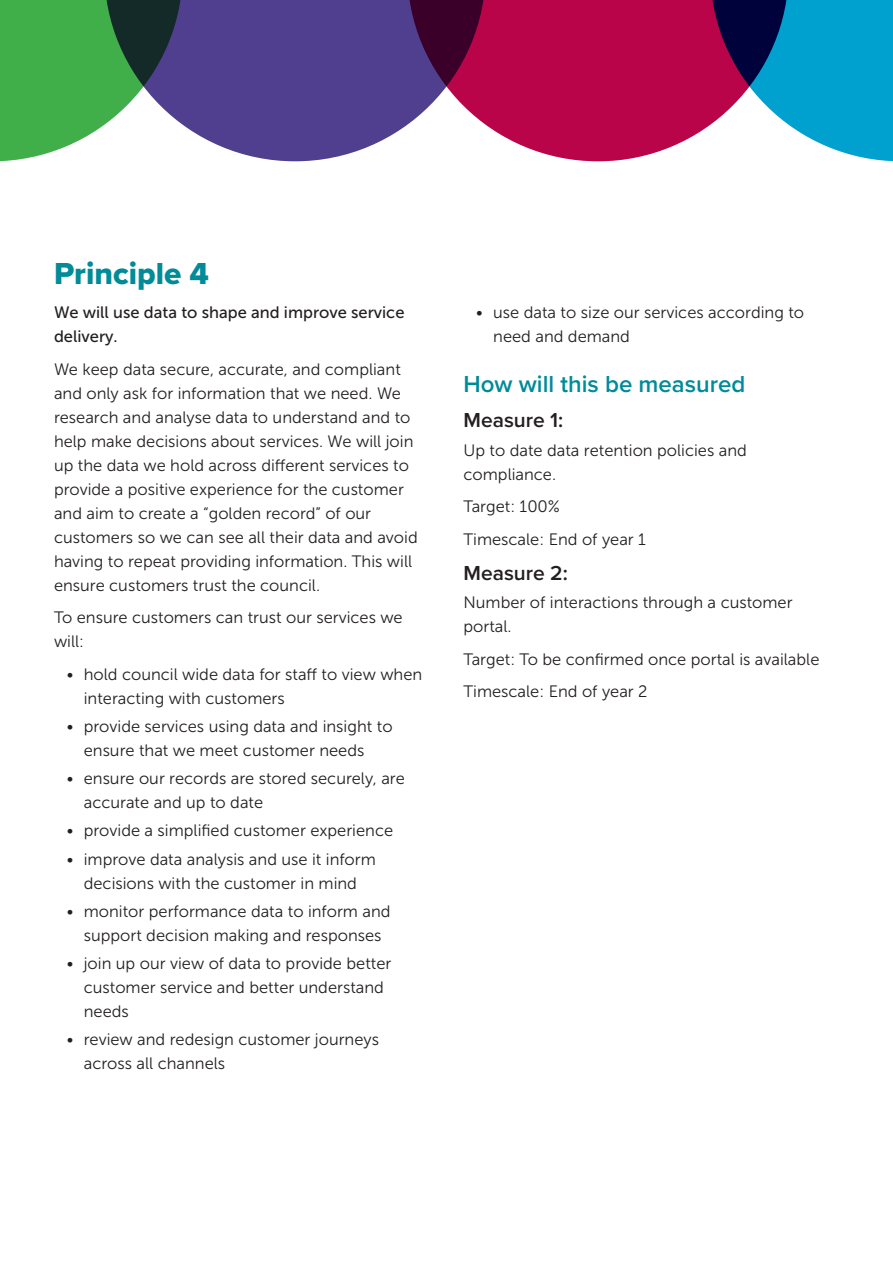
<style>
.page{position:relative;width:893px;height:1263px;background:#fff}
.page>*{position:absolute;margin:0;border:0;box-sizing:border-box;transform-origin:0 0}
.t1{font:31.5px "Proxima Nova Extrabld";color:#008b99}
.t2{font:600 24px "Proxima Nova";color:#008b99}
.t3{font:600 21px "Proxima Nova";color:#231f20}
.Body{font:16.5px/24px "Museo Sans 300";color:#231f20}
.Body-2{font:16.5px/24px "Museo Sans 500";color:#231f20}
</style>
<div class="page">
<svg style="left:789px;top:0;width:104px;height:161px;background:#14a7d2"></svg>
<svg style="left:486px;top:0;width:303px;height:161px;background:#ac2d67"></svg>
<svg style="left:0;top:0;width:104px;height:161px;background:#4db356"></svg>
<svg style="left:104px;top:0;width:382px;height:161px;fill:#503f8e"></svg>
<h1 class="t1" style="left:54px;top:250px;width:156px">Principle 4</h1>
<p class="Body-2" style="left:54px;top:300px;width:352px">We will use data to shape and improve service delivery.</p>
<p class="Body" style="left:54px;top:357px;width:365px">We keep data secure, accurate, and compliant and only ask for information that we need. We research and analyse data to understand and to help make decisions about services. We will join up the data we hold across different services to provide a positive experience for the customer and aim to create a “golden record” of our customers so we can see all their data and avoid having to repeat providing information. This will ensure customers trust the council.</p>
<p class="Body" style="left:54px;top:606px;width:350px">To ensure customers can trust our services we will:</p>
<p class="Body" style="left:84px;top:662px;width:340px;text-indent:-17px">• hold council wide data for staff to view when interacting with customers</p>
<p class="Body" style="left:84px;top:714px;width:310px;text-indent:-17px">• provide services using data and insight to ensure that we meet customer needs</p>
<p class="Body" style="left:84px;top:767px;width:323px;text-indent:-17px">• ensure our records are stored securely, are accurate and up to date</p>
<p class="Body" style="left:67px;top:819px;width:328px">• provide a simplified customer experience</p>
<p class="Body" style="left:67px;top:847px;width:311px;text-align:center">• improve data analysis and use it inform decisions with the customer in mind</p>
<p class="Body" style="left:67px;top:899px;width:325px;text-align:center">• monitor performance data to inform and support decision making and responses</p>
<p class="Body" style="left:84px;top:952px;width:309px;text-indent:-17px">• join up our view of data to provide better customer service and better understand needs</p>
<p class="Body" style="left:84px;top:1028px;width:297px;text-indent:-17px">• review and redesign customer journeys across all channels</p>
<p class="Body" style="left:493px;top:301px;width:312px;text-indent:-17px">• use data to size our services according to need and demand</p>
<h2 class="t2" style="left:463px;top:366px;width:283px">How will this be measured</h2>
<h3 class="t3" style="left:463px;top:405px;width:101px">Measure 1:</h3>
<p class="Body" style="left:463px;top:438px;width:285px">Up to date data retention policies and compliance.</p>
<p class="Body" style="left:463px;top:495px;width:98px">Target: 100%</p>
<p class="Body" style="left:463px;top:527px;width:184px">Timescale: End of year 1</p>
<h3 class="t3" style="left:463px;top:557px;width:106px">Measure 2:</h3>
<p class="Body" style="left:463px;top:591px;width:331px">Number of interactions through a customer portal.</p>
<p class="Body" style="left:463px;top:647px;width:357px">Target: To be confirmed once portal is available</p>
<p class="Body" style="left:463px;top:680px;width:186px">Timescale: End of year 2</p>
</div>
